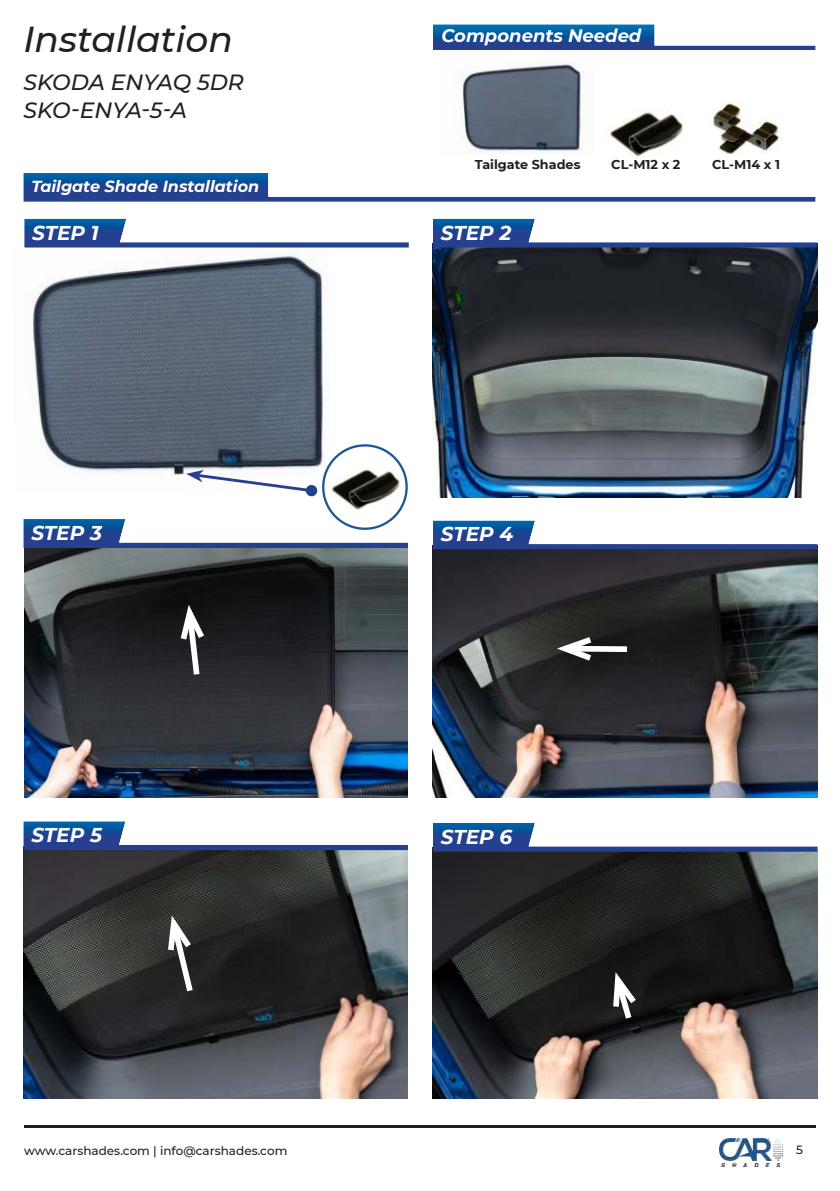
<style>
.page{position:relative;width:840px;height:1191px;background:#fff}
.page>*{position:absolute;margin:0;border:0;box-sizing:border-box;transform-origin:0 0}
.t1{font:italic 500 36px "Montserrat";color:#221f1f}
.t2{font:italic 500 22px/28px "Montserrat";color:#221f1f}
.t3{font:italic 700 20px "Montserrat";color:#fff}
.t4{font:italic 700 18px "Montserrat";color:#fff}
.t5{font:italic 700 16px "Montserrat";color:#fff}
.t6{font:700 12.8px "Montserrat";color:#221f1f}
.t7{font:500 12px "Montserrat";color:#221f1f}
</style>
<div class="page">
<img style="left:31px;top:252px;width:300px;height:228px">
<img style="left:23px;top:173px;width:792px;height:29px">
<hr style="left:24px;top:1126px;width:791px;height:2px;background:#221f1f">
<img style="left:719px;top:1138px;width:63px;height:28px">
<img style="left:433px;top:24px;width:382px;height:26px">
<img style="left:432px;top:248px;width:385px;height:249px">
<img style="left:24px;top:548px;width:384px;height:249px">
<img style="left:23px;top:850px;width:385px;height:248px">
<img style="left:432px;top:219px;width:385px;height:29px">
<img style="left:23px;top:519px;width:385px;height:29px">
<img style="left:23px;top:821px;width:385px;height:29px">
<img style="left:24px;top:219px;width:384px;height:29px">
<img style="left:432px;top:549px;width:385px;height:248px">
<img style="left:432px;top:852px;width:385px;height:246px">
<img style="left:432px;top:520px;width:385px;height:29px">
<img style="left:432px;top:823px;width:385px;height:29px">
<img style="left:323px;top:445px;width:83px;height:84px;border-radius:42px">
<div style="left:322px;top:444px;width:85px;height:86px;border:2px solid #1b5894;border-radius:50%"></div>
<svg style="left:186px;top:470px;width:132px;height:27px"></svg>
<img style="left:706px;top:101px;width:82px;height:73px">
<img style="left:607px;top:110px;width:77px;height:47px">
<img style="left:460px;top:63px;width:123px;height:90px">
<svg style="left:176px;top:596px;width:33px;height:84px"></svg>
<div style="left:565px;top:646px;width:61px;height:6px;background:#fff"></div>
<svg style="left:548px;top:632px;width:49px;height:33px"></svg>
<svg style="left:164px;top:907px;width:33px;height:90px"></svg>
<svg style="left:609px;top:964px;width:32px;height:60px"></svg>
<h1 class="t1" style="left:23px;top:25px;width:211px">Installation</h1>
<h2 class="t2" style="left:23px;top:69px;width:222px">SKODA ENYAQ 5DR<br>SKO-ENYA-5-A</h2>
<h3 class="t5" style="left:31px;top:179px;width:229px">Tailgate Shade Installation</h3>
<h3 class="t3" style="left:32px;top:224px;width:68px">STEP 1</h3>
<h3 class="t3" style="left:31px;top:524px;width:72px">STEP 3</h3>
<h3 class="t3" style="left:31px;top:826px;width:72px">STEP 5</h3>
<h3 class="t4" style="left:441px;top:28px;width:201px">Components Needed</h3>
<p class="t6" style="left:474px;top:159px;width:107px">Tailgate Shades</p>
<p class="t6" style="left:611px;top:159px;width:71px">CL-M12 x 2</p>
<h3 class="t3" style="left:440px;top:224px;width:72px">STEP 2</h3>
<p class="t6" style="left:711px;top:159px;width:69px">CL-M14 x 1</p>
<h3 class="t3" style="left:440px;top:525px;width:74px">STEP 4</h3>
<h3 class="t3" style="left:440px;top:828px;width:73px">STEP 6</h3>
<p class="t7" style="left:24px;top:1145px;width:265px">www.carshades.com | info@carshades.com</p>
<p class="t7" style="left:795px;top:1145px;width:8px">5</p>
</div>
